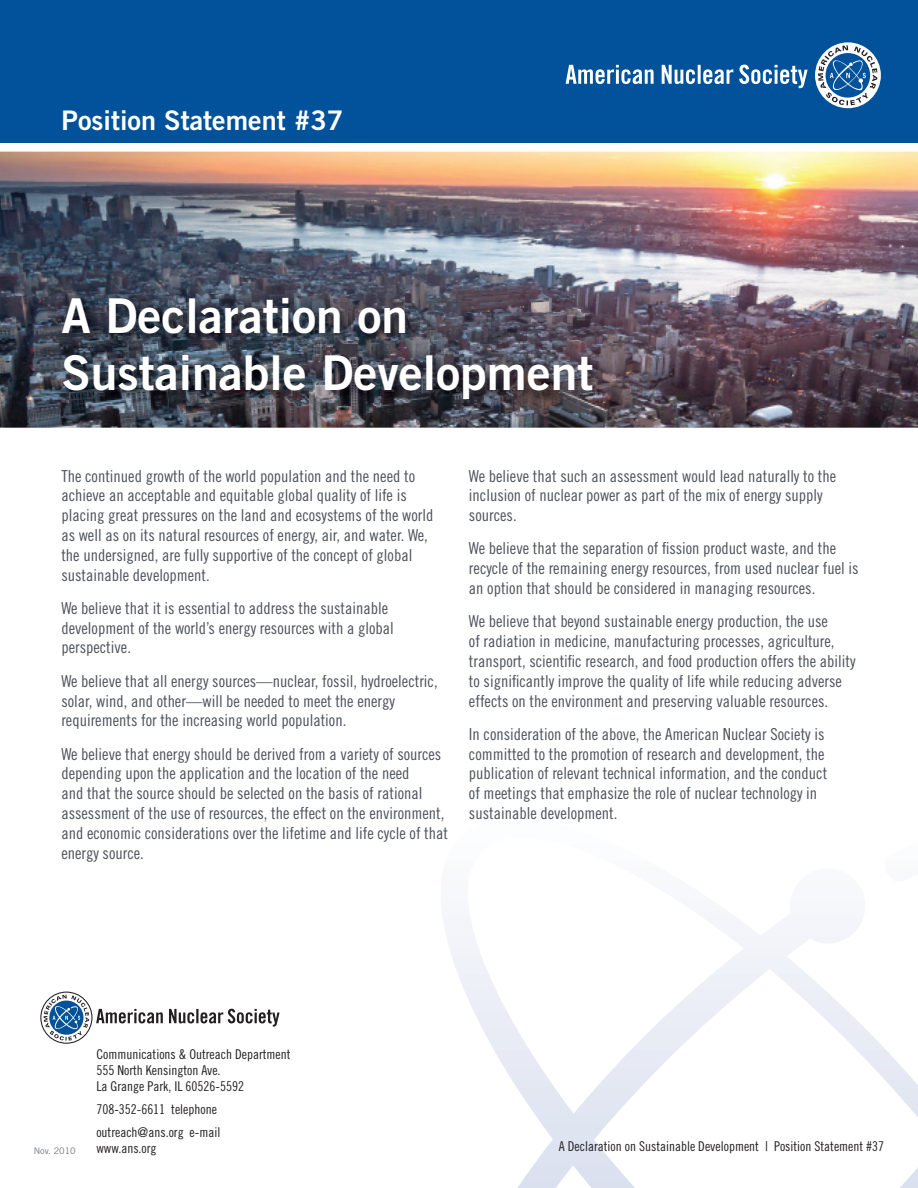
<style>
.page{position:relative;width:918px;height:1188px;background:#fff}
.page>*{position:absolute;margin:0;border:0;box-sizing:border-box;transform-origin:0 0}
.t1{font:48px/57.6px "Trade Gothic LT Std Bd 2";color:#fff}
.t2{font:27px "Trade Gothic LT Std Bd 2";color:#fff}
.t3{font:16.5px/19.8px "Trade Gothic LT Std Cn 18";color:#4c5159}
.t4{font:13.5px/16.2px "Trade Gothic LT Std Cn 18";color:#231f20}
.t5{font:9px "Trade Gothic LT Std";color:#6e737a}
</style>
<div class="page">
<div style="left:0;top:0;width:918px;height:143px;background:#01529a"></div>
<svg style="left:662px;top:65px;width:71px;height:19px"></svg>
<svg style="left:739px;top:42px;width:142px;height:67px"></svg>
<svg style="left:566px;top:65px;width:88px;height:19px"></svg>
<svg style="left:442px;top:911px;width:476px;height:277px"></svg>
<img style="left:0;top:152px;width:918px;height:276px">
<img style="left:60px;top:294px;width:545px;height:119px">
<svg style="left:169px;top:1009px;width:111px;height:18px"></svg>
<svg style="left:40px;top:992px;width:123px;height:52px"></svg>
<h2 class="t2" style="left:62px;top:103px;width:283px">Position Statement #37</h2>
<h1 class="t1" style="left:62px;top:286px;width:534px">A Declaration on<br>Sustainable Development</h1>
<p class="t3" style="left:61px;top:466px;width:374px">The continued growth of the world population and the need to achieve an acceptable and equitable global quality of life is placing great pressures on the land and ecosystems of the world as well as on its natural resources of energy, air, and water. We, the undersigned, are fully supportive of the concept of global sustainable development.</p>
<p class="t3" style="left:61px;top:598px;width:334px">We believe that it is essential to address the sustainable development of the world’s energy resources with a global perspective.</p>
<p class="t3" style="left:61px;top:671px;width:378px">We believe that all energy sources—nuclear, fossil, hydroelectric, solar, wind, and other—will be needed to meet the energy requirements for the increasing world population.</p>
<p class="t3" style="left:61px;top:744px;width:388px">We believe that energy should be derived from a variety of sources depending upon the application and the location of the need<br>and that the source should be selected on the basis of rational assessment of the use of resources, the effect on the environment, and economic considerations over the lifetime and life cycle of that energy source.</p>
<p class="t3" style="left:469px;top:466px;width:369px">We believe that such an assessment would lead naturally to the inclusion of nuclear power as part of the mix of energy supply sources.</p>
<p class="t3" style="left:469px;top:539px;width:391px">We believe that the separation of fission product waste, and the recycle of the remaining energy resources, from used nuclear fuel is an option that should be considered in managing resources.</p>
<p class="t3" style="left:469px;top:611px;width:388px">We believe that beyond sustainable energy production, the use<br>of radiation in medicine, manufacturing processes, agriculture, transport, scientific research, and food production offers the ability to significantly improve the quality of life while reducing adverse effects on the environment and preserving valuable resources.</p>
<p class="t3" style="left:469px;top:724px;width:360px">In consideration of the above, the American Nuclear Society is committed to the promotion of research and development, the publication of relevant technical information, and the conduct of meetings that emphasize the role of nuclear technology in sustainable development.</p>
<p class="t4" style="left:96px;top:1046px;width:196px">Communications &amp; Outreach Department<br>555 North Kensington Ave.<br>La Grange Park, IL 60526-5592</p>
<p class="t4" style="left:96px;top:1098px;width:126px;line-height:23px">708-352-6611 telephone outreach@ans.org e-mail</p>
<p class="t5" style="left:34px;top:1145px;width:43px">Nov. 2010</p>
<p class="t4" style="left:96px;top:1140px;width:62px">www.ans.org</p>
<p class="t4" style="left:559px;top:1138px;width:327px">A Declaration on Sustainable Development | Position Statement #37</p>
</div>
